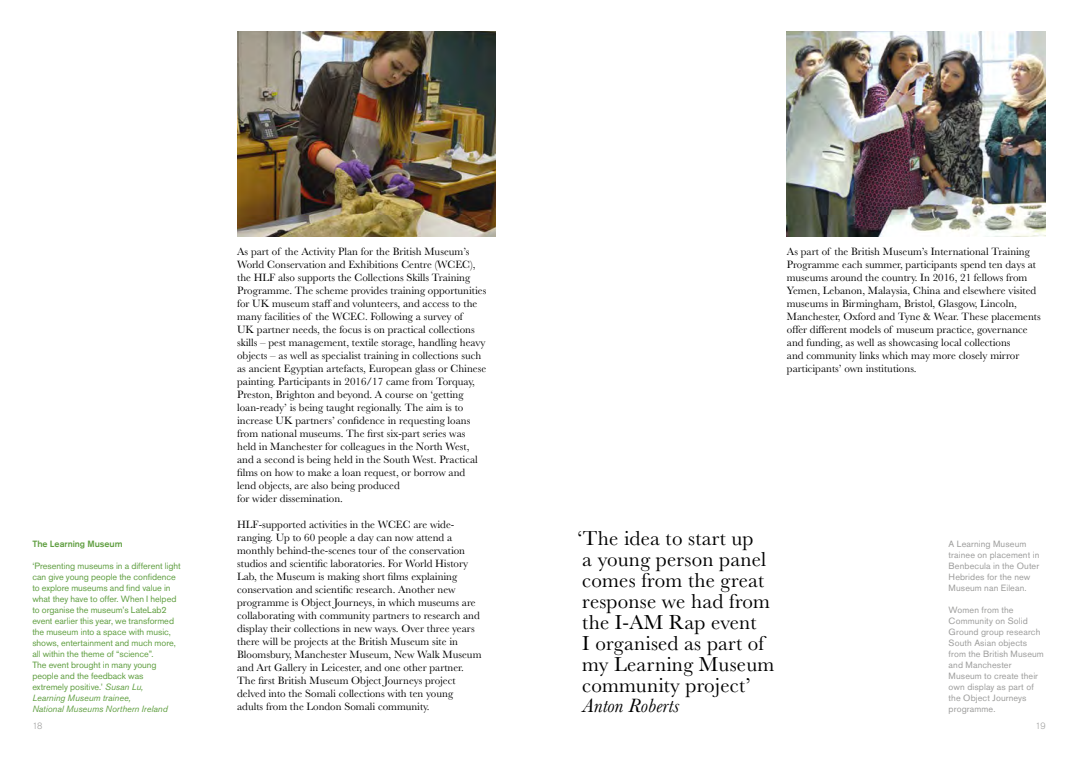
<style>
.page{position:relative;width:1078px;height:757px;background:#fff}
.page>*{position:absolute;margin:0;border:0;box-sizing:border-box;transform-origin:0 0}
.t1{font:21px/21px "Baskerville MT Pro";letter-spacing:.01em;color:#000}
.t2{font:italic 20px "Baskerville MT Pro";color:#000}
.t3{font:11px/13px "Baskerville MT Pro";color:#000}
.t4{font:9px/11px "Akzidenz Grotesk Pro";letter-spacing:-.005em;color:#619f42}
.t5{font:9px/11px "Akzidenz Grotesk Pro";letter-spacing:.01em;color:#9d9d9c}
.t6{font:500 9px "Akzidenz Grotesk Pro";letter-spacing:-.005em;color:#619f42}
.t7{font:300 9px "Akzidenz Grotesk Pro";color:#9d9d9c}
.s1{font-style:italic}
</style>
<div class="page">
<img style="left:237px;top:32px;width:258px;height:204px">
<img style="left:786px;top:32px;width:259px;height:204px">
<p class="t6" style="left:32px;top:538px;width:92px">The Learning Museum</p>
<p class="t4" style="left:32px;top:560px;width:150px">‘Presenting museums in a different light can give young people the confidence to explore museums and find value in what they have to offer. When I helped to organise the museum’s LateLab2 event earlier this year, we transformed the museum into a space with music, shows, entertainment and much more, all within the theme of “science”.<br>The event brought in many young people and the feedback was extremely positive.’ <span class="s1">Susan Lu,<br>Learning Museum trainee,<br>National Museums Northern Ireland</span></p>
<p class="t7" style="left:32px;top:719px;width:11px">18</p>
<p class="t3" style="left:237px;top:245px;width:251px">As part of the Activity Plan for the British Museum’s World Conservation and Exhibitions Centre (WCEC), the HLF also supports the Collections Skills Training Programme. The scheme provides training opportunities for UK museum staff and volunteers, and access to the many facilities of the WCEC. Following a survey of<br>UK partner needs, the focus is on practical collections skills – pest management, textile storage, handling heavy objects – as well as specialist training in collections such as ancient Egyptian artefacts, European glass or Chinese painting. Participants in 2016/17 came from Torquay, Preston, Brighton and beyond. A course on ‘getting loan-ready’ is being taught regionally. The aim is to increase UK partners’ confidence in requesting loans from national museums. The first six-part series was held in Manchester for colleagues in the North West, and a second is being held in the South West. Practical films on how to make a loan request, or borrow and lend objects, are also being produced<br>for wider dissemination.</p>
<p class="t3" style="left:237px;top:518px;width:246px">HLF-supported activities in the WCEC are wide&shy;ranging. Up to 60 people a day can now attend a monthly behind-the-scenes tour of the conservation studios and scientific laboratories. For World History Lab, the Museum is making short films explaining conservation and scientific research. Another new programme is Object Journeys, in which museums are collaborating with community partners to research and display their collections in new ways. Over three years there will be projects at the British Museum site in Bloomsbury, Manchester Museum, New Walk Museum and Art Gallery in Leicester, and one other partner.<br>The first British Museum Object Journeys project delved into the Somali collections with ten young adults from the London Somali community.</p>
<p class="t3" style="left:786px;top:245px;width:255px">As part of the British Museum’s International Training Programme each summer, participants spend ten days at museums around the country. In 2016, 21 fellows from Yemen, Lebanon, Malaysia, China and elsewhere visited museums in Birmingham, Bristol, Glasgow, Lincoln, Manchester, Oxford and Tyne &amp; Wear. These placements offer different models of museum practice, governance and funding, as well as showcasing local collections<br>and community links which may more closely mirror participants’ own institutions.</p>
<h1 class="t1" style="left:577px;top:527px;width:198px">‘The idea to start up<br>a young person panel comes from the great response we had from the I-AM Rap event<br>I organised as part of my Learning Museum community project’</h1>
<h2 class="t2" style="left:582px;top:693px;width:98px">Anton Roberts</h2>
<p class="t5" style="left:948px;top:538px;width:92px">A Learning Museum trainee on placement in<br>Benbecula in the Outer<br>Hebrides for the new<br>Museum nan Eilean.</p>
<p class="t5" style="left:948px;top:604px;width:97px">Women from the<br>Community on Solid<br>Ground group research<br>South Asian objects from the British Museum and Manchester<br>Museum to create their own display as part of the Object Journeys programme.</p>
<p class="t7" style="left:1035px;top:719px;width:12px">19</p>
</div>
